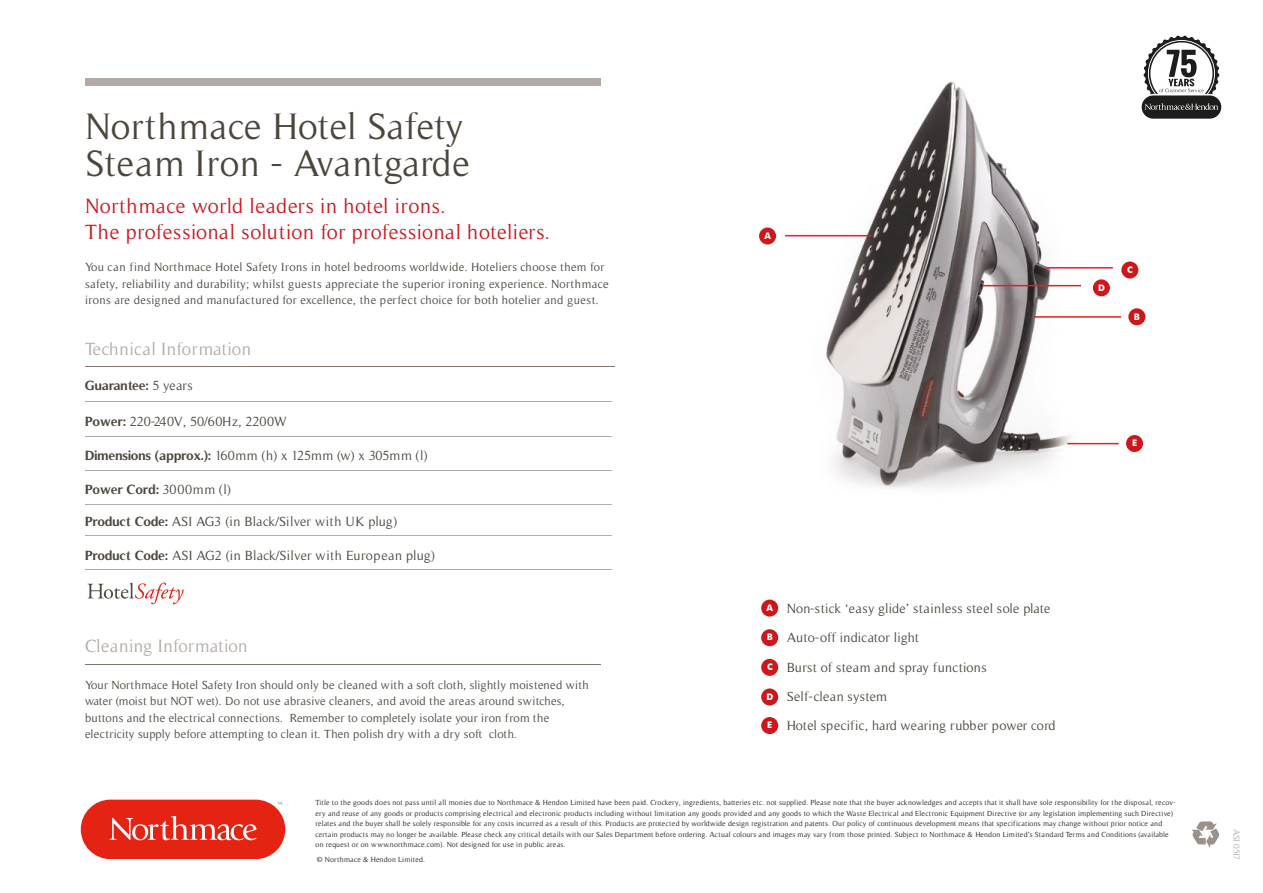
<style>
.page{position:relative;width:1263px;height:893px;background:#fff}
.page>*{position:absolute;margin:0;border:0;box-sizing:border-box;transform-origin:0 0}
.t1{font:37.5px/37.5px "Timeless";letter-spacing:.015em;color:#4b453c}
.t2{font:21px/25.5px "Timeless";letter-spacing:.03em;color:#cd141d}
.t3{font:18px "Timeless";letter-spacing:.02em;color:#b3aaa5}
.t4{font:13.5px "Timeless";letter-spacing:.015em;color:#4b453c}
.t5{font:13.5px "Timeless";color:#4a443c}
.t6{font:13.5px "Timeless";letter-spacing:-.01em;color:#4b453c}
.t7{font:700 13.5px "Timeless";letter-spacing:-.01em;color:#4b453c}
.t8{font:700 13.5px "Timeless";letter-spacing:-.01em;color:#4a443c}
.t9{font:12px/16.5px "Timeless";letter-spacing:.015em;color:#4b453c}
.t10{font:12px/16.5px "Timeless";letter-spacing:.03em;color:#4a443c}
.t11{font:700 9px "Futura BT";color:#fff}
.t12{font:9px "Timeless";letter-spacing:-.025em;color:#b3aaa5}
.t13{font:7.5px/10.5px "Timeless";letter-spacing:.03em;color:#1d1d1b}
.s1{font-weight:400;color:#4b453c}
.s2{font-weight:700}
.s3{font-weight:400}
.s4{font-weight:700;color:#4b453c}
</style>
<div class="page">
<svg style="left:1140px;top:94px;width:83px;height:26px"></svg>
<div style="left:1142px;top:95px;width:79px;height:24px;background:#1d1d1b;border-radius:12px"></div>
<svg style="left:1143px;top:35px;width:76px;height:75px"></svg>
<img style="left:759px;top:81px;width:334px;height:407px">
<svg style="left:277px;top:802px;width:5px;height:3px"></svg>
<div style="left:81px;top:800px;width:204px;height:59px;background:#e42313;border-radius:30px"></div>
<svg style="left:109px;top:816px;width:148px;height:24px"></svg>
<div style="left:761px;top:600px;width:17px;height:17px;background:#cd171a;border-radius:50%"></div>
<div style="left:761px;top:717px;width:17px;height:17px;background:#cd171a;border-radius:50%"></div>
<div style="left:761px;top:659px;width:17px;height:17px;background:#cd171a;border-radius:50%"></div>
<div style="left:761px;top:629px;width:17px;height:17px;background:#cd171a;border-radius:50%"></div>
<div style="left:761px;top:688px;width:17px;height:17px;background:#cd171a;border-radius:50%"></div>
<svg style="left:1193px;top:821px;width:25px;height:26px"></svg>
<div style="left:85px;top:79px;width:516px;height:7px;background:#b3aaa5"></div>
<hr style="left:85px;top:664px;width:516px;height:1px;background:#81756d">
<hr style="left:85px;top:366px;width:529px;height:1px;background:#81756d">
<hr style="left:85px;top:470px;width:526px;height:1px;background:#b3aaa5">
<hr style="left:85px;top:504px;width:526px;height:1px;background:#b3aaa5">
<hr style="left:85px;top:535px;width:526px;height:1px;background:#b3aaa5">
<hr style="left:85px;top:569px;width:526px;height:1px;background:#b3aaa5">
<hr style="left:85px;top:436px;width:526px;height:1px;background:#b3aaa5">
<hr style="left:85px;top:401px;width:526px;height:1px;background:#b3aaa5">
<div style="left:759px;top:227px;width:17px;height:17px;background:#cd171a;border-radius:50%"></div>
<div style="left:1128px;top:308px;width:17px;height:17px;background:#cd171a;border-radius:50%"></div>
<div style="left:1126px;top:435px;width:17px;height:17px;background:#cd171a;border-radius:50%"></div>
<div style="left:1121px;top:261px;width:17px;height:18px;background:#cd171a;border-radius:50%"></div>
<div style="left:1093px;top:279px;width:17px;height:17px;background:#cd171a;border-radius:50%"></div>
<hr style="left:785px;top:235px;width:87px;height:1px;background:#e3201d">
<hr style="left:1034px;top:316px;width:87px;height:2px;background:#e3201d">
<hr style="left:1067px;top:443px;width:52px;height:1px;background:#e3201d">
<hr style="left:1046px;top:267px;width:67px;height:2px;background:#e3201d">
<hr style="left:982px;top:285px;width:99px;height:1px;background:#e3201d">
<svg style="left:87px;top:583px;width:97px;height:21px"></svg>
<h1 class="t1" style="left:85px;top:107px;width:387px">Northmace Hotel Safety<br>Steam Iron - Avantgarde</h1>
<h2 class="t2" style="left:85px;top:193px;width:467px">Northmace world leaders in hotel irons.<br>The professional solution for professional hoteliers.</h2>
<p class="t10" style="left:85px;top:259px;width:525px">You can find Northmace Hotel Safety Irons in hotel bedrooms worldwide. Hoteliers choose them for safety, reliability and durability; whilst guests appreciate the superior ironing experience. Northmace irons are designed and manufactured for excellence, the perfect choice for both hotelier and guest.</p>
<h3 class="t3" style="left:85px;top:338px;width:168px">Technical Information</h3>
<h3 class="t8" style="left:85px;top:377px;width:109px">Guarantee: <span class="s1">5 years</span></h3>
<h3 class="t6" style="left:85px;top:414px;width:203px"><span class="s2">Power:</span> 220-240V, 50/60Hz, 2200W</h3>
<h3 class="t6" style="left:85px;top:448px;width:344px"><span class="s2">Dimensions (approx.):</span> 160mm (h) x 125mm (w) x 305mm (l)</h3>
<h3 class="t7" style="left:85px;top:481px;width:147px">Power Cord: <span class="s3">3000mm (l)</span></h3>
<h3 class="t5" style="left:85px;top:514px;width:314px"><span class="s4">Product Code:</span> ASI AG3 (in Black/Silver with UK plug)</h3>
<h3 class="t5" style="left:85px;top:548px;width:351px"><span class="s4">Product Code</span><span class="s2">:</span> ASI AG2 (in Black/Silver with European plug)</h3>
<h3 class="t3" style="left:85px;top:636px;width:164px">Cleaning Information</h3>
<p class="t9" style="left:85px;top:676px;width:505px">Your Northmace Hotel Safety Iron should only be cleaned with a soft cloth, slightly moistened with water (moist but NOT wet). Do not use abrasive cleaners, and avoid the areas around switches, buttons and the electrical connections. Remember to completely isolate your iron from the electricity supply before attempting to clean it. Then polish dry with a dry soft cloth.</p>
<p class="t11" style="left:764px;top:230px;width:8px">A</p>
<p class="t11" style="left:1098px;top:282px;width:8px">D</p>
<p class="t11" style="left:1127px;top:264px;width:7px">C</p>
<p class="t11" style="left:1134px;top:311px;width:8px">B</p>
<p class="t11" style="left:1132px;top:438px;width:7px">E</p>
<p class="t11" style="left:766px;top:602px;width:8px">A</p>
<h3 class="t4" style="left:787px;top:601px;width:265px">Non-stick ‘easy glide’ stainless steel sole plate</h3>
<p class="t11" style="left:767px;top:632px;width:8px">B</p>
<h3 class="t4" style="left:787px;top:630px;width:134px">Auto-off indicator light</h3>
<p class="t11" style="left:767px;top:661px;width:7px">C</p>
<h3 class="t4" style="left:787px;top:659px;width:201px">Burst of steam and spray functions</h3>
<p class="t11" style="left:766px;top:691px;width:8px">D</p>
<h3 class="t4" style="left:787px;top:689px;width:102px">Self-clean system</h3>
<p class="t11" style="left:767px;top:720px;width:7px">E</p>
<h3 class="t4" style="left:787px;top:718px;width:270px">Hotel specific, hard wearing rubber power cord</h3>
<p class="t13" style="left:316px;top:797px;width:861px">Title to the goods does not pass until all monies due to Northmace &amp; Hendon Limited have been paid. Crockery, ingredients, batteries etc. not supplied. Please note that the buyer acknowledges and accepts that it shall have sole responsibility for the disposal, recov&shy;ery and reuse of any goods or products comprising electrical and electronic products including without limitation any goods provided and any goods to which the Waste Electrical and Electronic Equipment Directive (or any legislation implementing such Directive) relates and the buyer shall be solely responsible for any costs incurred as a result of this. Products are protected by worldwide design registration and patents. Our policy of continuous development means that specifications may change without prior notice and certain products may no longer be available. Please check any critical details with our Sales Department before ordering. Actual colours and images may vary from those printed. Subject to Northmace &amp; Hendon Limited’s Standard Terms and Conditions (available on request or on www.northmace.com). Not designed for use in public areas.</p>
<p class="t13" style="left:317px;top:854px;width:110px">© Northmace &amp; Hendon Limited.</p>
<p class="t12" style="left:1241px;top:829px;width:33px;rotate:90deg">ASI 0517</p>
</div>
